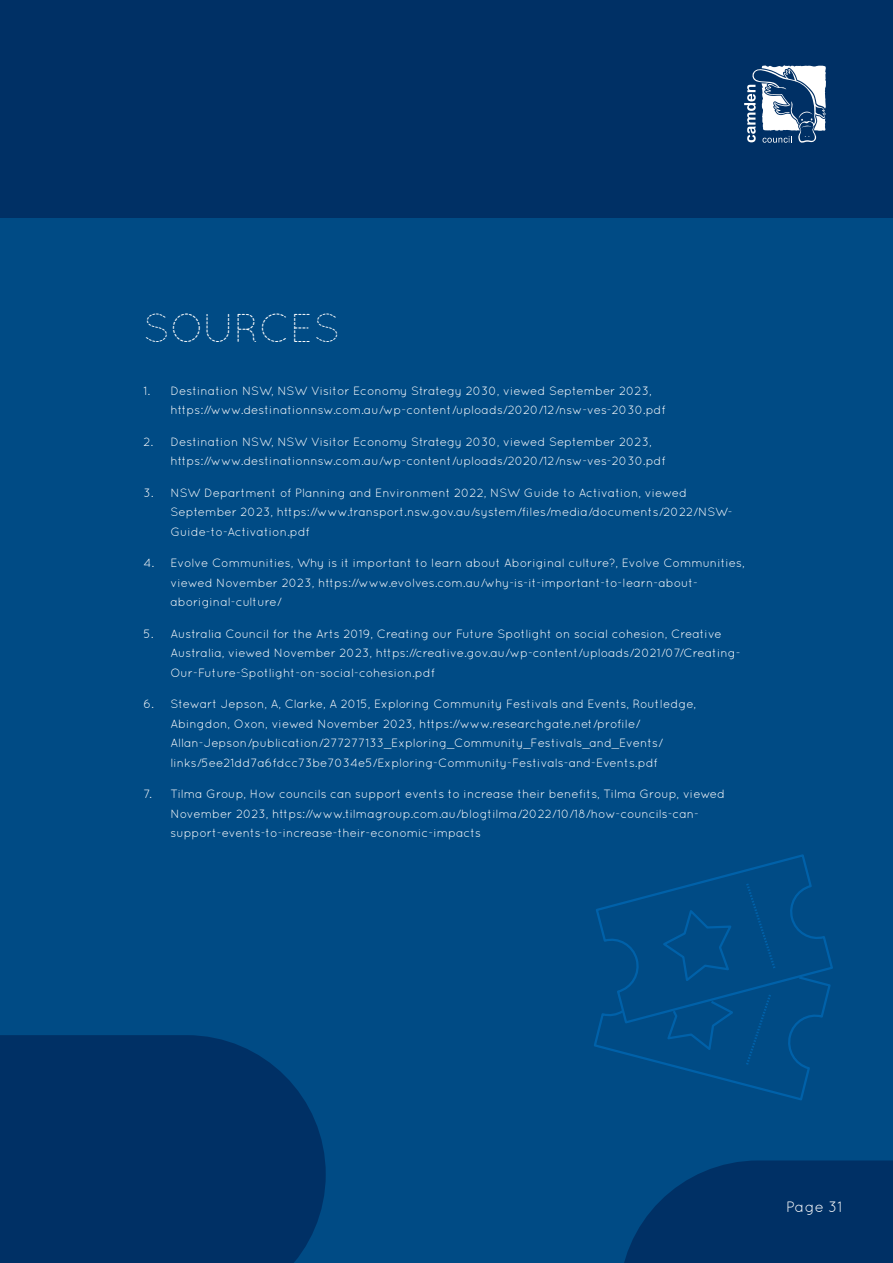
<style>
.page{position:relative;width:893px;height:1263px;background:#004b85}
.page>*{position:absolute;margin:0;border:0;box-sizing:border-box;transform-origin:0 0}
.t1{font:40.05px "Quicksand Dash";color:#fff}
.t2{font:15px "Quicksand";color:#fff}
.t3{font:12px/19.5px "Quicksand";color:#fff}
</style>
<div class="page">
<div style="left:0;top:0;width:893px;height:218px;background:#003065"></div>
<svg style="left:744px;top:64px;width:82px;height:80px;background:#6784a3"></svg>
<div style="left:0;top:1035px;width:326px;height:228px;background:#003065"></div>
<svg style="left:624px;top:1160px;width:269px;height:103px;background:#003369"></svg>
<svg style="left:594px;top:854px;width:239px;height:247px"></svg>
<p class="t1" style="left:143px;top:309px;width:199px">SOURCES</p>
<p class="t3" style="left:143px;top:380px;width:510px">1. Destination NSW, NSW Visitor Economy Strategy 2030, viewed September 2023,</p>
<p class="t3" style="left:170px;top:400px;width:497px">https://www.destinationnsw.com.au/wp-content/uploads/2020/12/nsw-ves-2030.pdf</p>
<p class="t3" style="left:143px;top:431px;width:510px">2. Destination NSW, NSW Visitor Economy Strategy 2030, viewed September 2023,</p>
<p class="t3" style="left:170px;top:451px;width:497px">https://www.destinationnsw.com.au/wp-content/uploads/2020/12/nsw-ves-2030.pdf</p>
<p class="t3" style="left:170px;top:482px;width:564px;text-indent:-27px">3. NSW Department of Planning and Environment 2022, NSW Guide to Activation, viewed<br>September 2023, https://www.transport.nsw.gov.au/system/files/media/documents/2022/NSW-<br>Guide-to-Activation.pdf</p>
<p class="t3" style="left:170px;top:553px;width:576px;text-indent:-27px">4. Evolve Communities, Why is it important to learn about Aboriginal culture?, Evolve Communities, viewed November 2023, https://www.evolves.com.au/why-is-it-important-to-learn-about&shy;aboriginal-culture/</p>
<p class="t3" style="left:170px;top:623px;width:572px;text-indent:-27px">5. Australia Council for the Arts 2019, Creating our Future Spotlight on social cohesion, Creative<br>Australia, viewed November 2023, https://creative.gov.au/wp-content/uploads/2021/07/Creating-<br>Our-Future-Spotlight-on-social-cohesion.pdf</p>
<p class="t3" style="left:170px;top:694px;width:527px;text-indent:-27px">6. Stewart Jepson, A, Clarke, A 2015, Exploring Community Festivals and Events, Routledge, Abingdon, Oxon, viewed November 2023, https://www.researchgate.net/profile/ Allan-Jepson/publication/277277133_Exploring_Community_Festivals_and_Events/ links/5ee21dd7a6fdcc73be7034e5/Exploring-Community-Festivals-and-Events.pdf</p>
<p class="t3" style="left:170px;top:784px;width:556px;text-indent:-27px">7. Tilma Group, How councils can support events to increase their benefits, Tilma Group, viewed<br>November 2023, https://www.tilmagroup.com.au/blogtilma/2022/10/18/how-councils-can&shy;support-events-to-increase-their-economic-impacts</p>
<p class="t2" style="left:786px;top:1198px;width:58px">Page 31</p>
</div>
